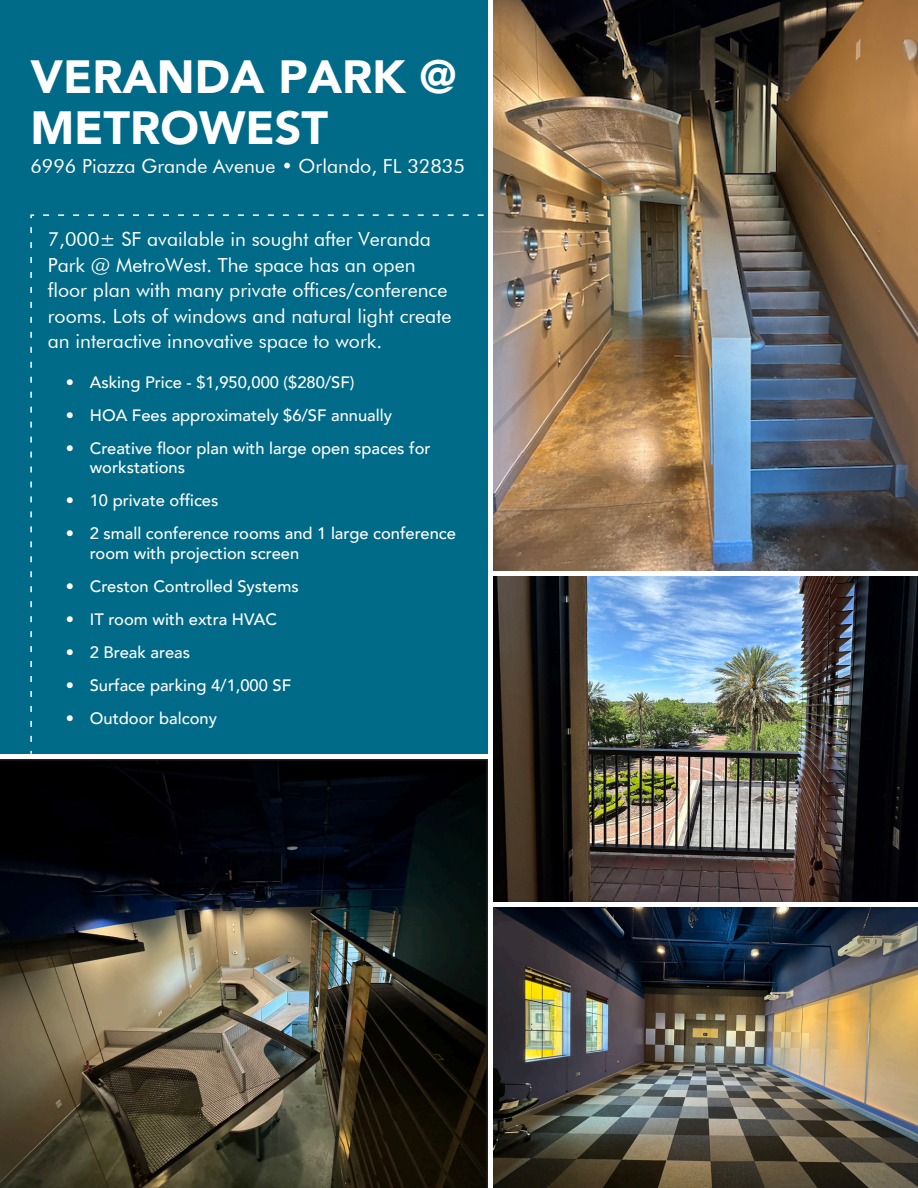
<style>
.page{position:relative;width:918px;height:1188px;background:#fff}
.page>*{position:absolute;margin:0;border:0;box-sizing:border-box;transform-origin:0 0}
.t1{font:900 46.5px/51px "Avenir";color:#fff}
.Body_Text{font:19.5px/25.5px "Futura BT";color:#fff}
.t2{font:500 16.5px/19.5px "Avenir";color:#fff}
</style>
<div class="page">
<div style="left:0;top:0;width:487px;height:754px;background:#006b88"></div>
<svg style="left:30px;top:214px;width:482px;height:540px"></svg>
<img style="left:493px;top:0;width:425px;height:571px">
<img style="left:0;top:759px;width:488px;height:429px">
<img style="left:493px;top:577px;width:425px;height:325px">
<img style="left:493px;top:908px;width:425px;height:280px">
<p class="t1" style="left:30px;top:50px;width:428px">VERANDA PARK @<br>METROWEST</p>
<p class="Body_Text" style="left:30px;top:153px;width:436px">6996 Piazza Grande Avenue • Orlando, FL 32835</p>
<p class="Body_Text" style="left:48px;top:226px;width:405px">7,000± SF available in sought after Veranda Park @ MetroWest. The space has an open floor plan with many private offices/conference rooms. Lots of windows and natural light create an interactive innovative space to work.</p>
<p class="t2" style="left:66px;top:371px;width:290px">• Asking Price - $1,950,000 ($280/SF)</p>
<p class="t2" style="left:66px;top:404px;width:328px">• HOA Fees approximately $6/SF annually</p>
<p class="t2" style="left:90px;top:437px;width:342px;text-indent:-24px">• Creative floor plan with large open spaces for workstations</p>
<p class="t2" style="left:66px;top:490px;width:154px">• 10 private offices</p>
<p class="t2" style="left:90px;top:523px;width:368px;text-indent:-24px">• 2 small conference rooms and 1 large conference room with projection screen</p>
<p class="t2" style="left:66px;top:575px;width:235px">• Creston Controlled Systems</p>
<p class="t2" style="left:66px;top:608px;width:213px">• IT room with extra HVAC</p>
<p class="t2" style="left:66px;top:641px;width:126px">• 2 Break areas</p>
<p class="t2" style="left:66px;top:674px;width:227px">• Surface parking 4/1,000 SF</p>
<p class="t2" style="left:66px;top:707px;width:153px">• Outdoor balcony</p>
</div>
